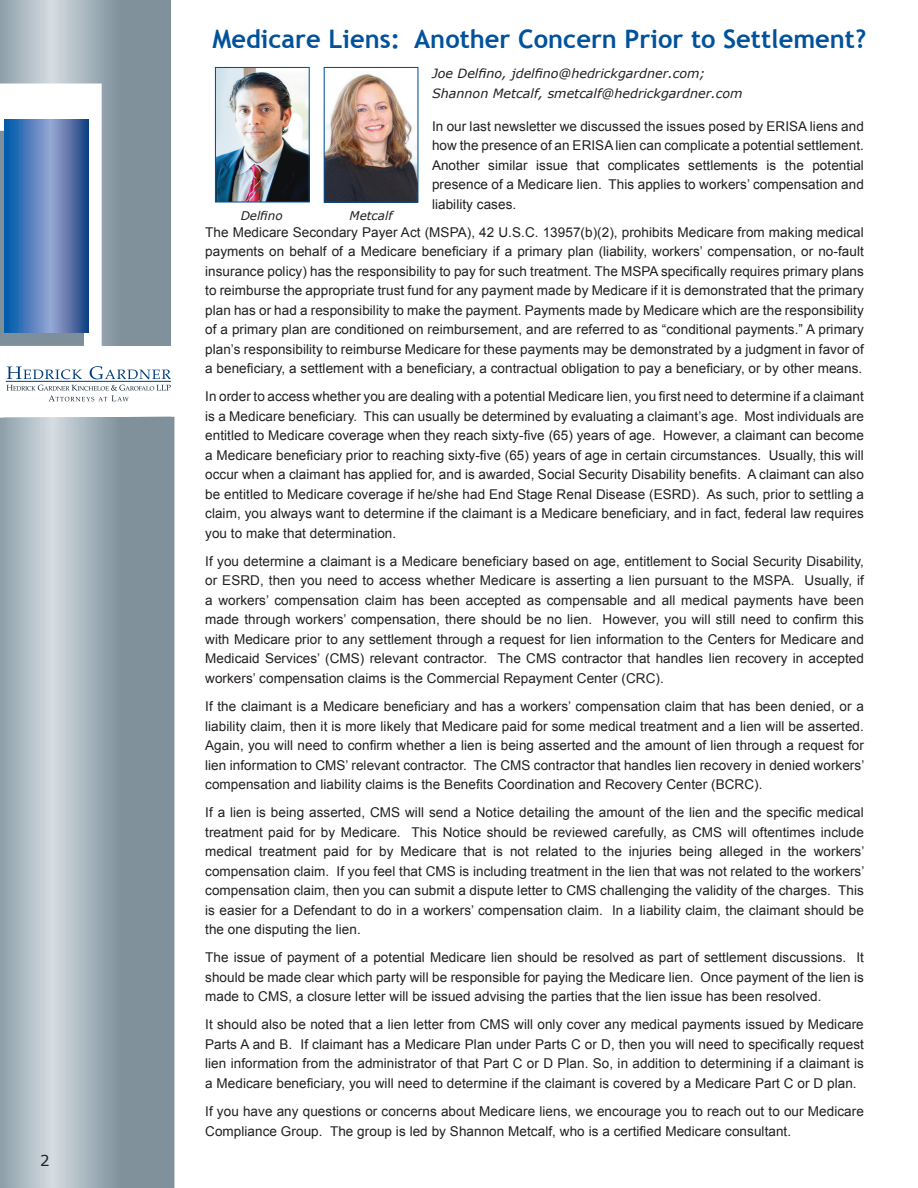
<style>
.page{position:relative;width:918px;height:1188px;background:#fff}
.page>*{position:absolute;margin:0;border:0;box-sizing:border-box;transform-origin:0 0}
.t1{font:700 25.5px "Trebuchet MS";color:#01529b}
.t2{font:15px "Verdana";color:#231f20}
.t3{font:13.5px/19.5px "Arial";letter-spacing:.005em;color:#231f20;text-align:justify}
.t4{font:italic 12.75px/19.5px "Verdana";color:#231f20}
.t5{font:italic 12px "Verdana";color:#231f20}
</style>
<div class="page">
<img style="left:217px;top:69px;width:91px;height:132px">
<div style="left:215px;top:67px;width:95px;height:136px;border:1px solid #01529b"></div>
<img style="left:326px;top:74px;width:90px;height:127px">
<div style="left:324px;top:67px;width:94px;height:136px;border:1px solid #01529b"></div>
<hr style="left:6px;top:381px;width:165px;height:1px;background:#013d7d">
<svg style="left:7px;top:367px;width:75px;height:12px"></svg>
<svg style="left:90px;top:366px;width:81px;height:13px"></svg>
<svg style="left:6px;top:385px;width:165px;height:16px"></svg>
<svg style="left:0;top:0;width:171px;height:346px;background:#879db5"></svg>
<svg style="left:0;top:417px;width:171px;height:771px;background:#9fadb6"></svg>
<p class="t2" style="left:40px;top:1151px;width:11px">2</p>
<h1 class="t1" style="left:213px;top:23px;width:655px">Medicare Liens: Another Concern Prior to Settlement?</h1>
<p class="t4" style="left:432px;top:64px;width:312px">Joe Delfino, jdelfino@hedrickgardner.com;<br>Shannon Metcalf, smetcalf@hedrickgardner.com</p>
<p class="t3" style="left:432px;top:116px;width:433px">In our last newsletter we discussed the issues posed by ERISA liens and how the presence of an ERISA lien can complicate a potential settlement.<br>Another similar issue that complicates settlements is the potential presence of a Medicare lien. This applies to workers’ compensation and liability cases.</p>
<p class="t3" style="left:205px;top:222px;width:660px">The Medicare Secondary Payer Act (MSPA), 42 U.S.C. 13957(b)(2), prohibits Medicare from making medical payments on behalf of a Medicare beneficiary if a primary plan (liability, workers’ compensation, or no-fault insurance policy) has the responsibility to pay for such treatment. The MSPA specifically requires primary plans to reimburse the appropriate trust fund for any payment made by Medicare if it is demonstrated that the primary plan has or had a responsibility to make the payment. Payments made by Medicare which are the responsibility of a primary plan are conditioned on reimbursement, and are referred to as “conditional payments.” A primary plan’s responsibility to reimburse Medicare for these payments may be demonstrated by a judgment in favor of a beneficiary, a settlement with a beneficiary, a contractual obligation to pay a beneficiary, or by other means.</p>
<p class="t3" style="left:205px;top:387px;width:660px">In order to access whether you are dealing with a potential Medicare lien, you first need to determine if a claimant is a Medicare beneficiary. This can usually be determined by evaluating a claimant’s age. Most individuals are entitled to Medicare coverage when they reach sixty-five (65) years of age. However, a claimant can become a Medicare beneficiary prior to reaching sixty-five (65) years of age in certain circumstances. Usually, this will occur when a claimant has applied for, and is awarded, Social Security Disability benefits. A claimant can also be entitled to Medicare coverage if he/she had End Stage Renal Disease (ESRD). As such, prior to settling a claim, you always want to determine if the claimant is a Medicare beneficiary, and in fact, federal law requires you to make that determination.</p>
<p class="t3" style="left:205px;top:552px;width:660px">If you determine a claimant is a Medicare beneficiary based on age, entitlement to Social Security Disability, or ESRD, then you need to access whether Medicare is asserting a lien pursuant to the MSPA. Usually, if a workers’ compensation claim has been accepted as compensable and all medical payments have been made through workers’ compensation, there should be no lien. However, you will still need to confirm this with Medicare prior to any settlement through a request for lien information to the Centers for Medicare and Medicaid Services’ (CMS) relevant contractor. The CMS contractor that handles lien recovery in accepted workers’ compensation claims is the Commercial Repayment Center (CRC).</p>
<p class="t3" style="left:205px;top:697px;width:661px">If the claimant is a Medicare beneficiary and has a workers’ compensation claim that has been denied, or a liability claim, then it is more likely that Medicare paid for some medical treatment and a lien will be asserted.<br>Again, you will need to confirm whether a lien is being asserted and the amount of lien through a request for lien information to CMS’ relevant contractor. The CMS contractor that handles lien recovery in denied workers’ compensation and liability claims is the Benefits Coordination and Recovery Center (BCRC).</p>
<p class="t3" style="left:205px;top:803px;width:661px">If a lien is being asserted, CMS will send a Notice detailing the amount of the lien and the specific medical treatment paid for by Medicare. This Notice should be reviewed carefully, as CMS will oftentimes include medical treatment paid for by Medicare that is not related to the injuries being alleged in the workers’ compensation claim. If you feel that CMS is including treatment in the lien that was not related to the workers’ compensation claim, then you can submit a dispute letter to CMS challenging the validity of the charges. This is easier for a Defendant to do in a workers’ compensation claim. In a liability claim, the claimant should be the one disputing the lien.</p>
<p class="t3" style="left:205px;top:948px;width:660px">The issue of payment of a potential Medicare lien should be resolved as part of settlement discussions. It should be made clear which party will be responsible for paying the Medicare lien. Once payment of the lien is made to CMS, a closure letter will be issued advising the parties that the lien issue has been resolved.</p>
<p class="t3" style="left:205px;top:1015px;width:660px">It should also be noted that a lien letter from CMS will only cover any medical payments issued by Medicare Parts A and B. If claimant has a Medicare Plan under Parts C or D, then you will need to specifically request lien information from the administrator of that Part C or D Plan. So, in addition to determining if a claimant is a Medicare beneficiary, you will need to determine if the claimant is covered by a Medicare Part C or D plan.</p>
<p class="t3" style="left:205px;top:1102px;width:660px">If you have any questions or concerns about Medicare liens, we encourage you to reach out to our Medicare<br>Compliance Group. The group is led by Shannon Metcalf, who is a certified Medicare consultant.</p>
<p class="t5" style="left:241px;top:207px;width:44px">Delfino</p>
<p class="t5" style="left:350px;top:207px;width:44px">Metcalf</p>
</div>
